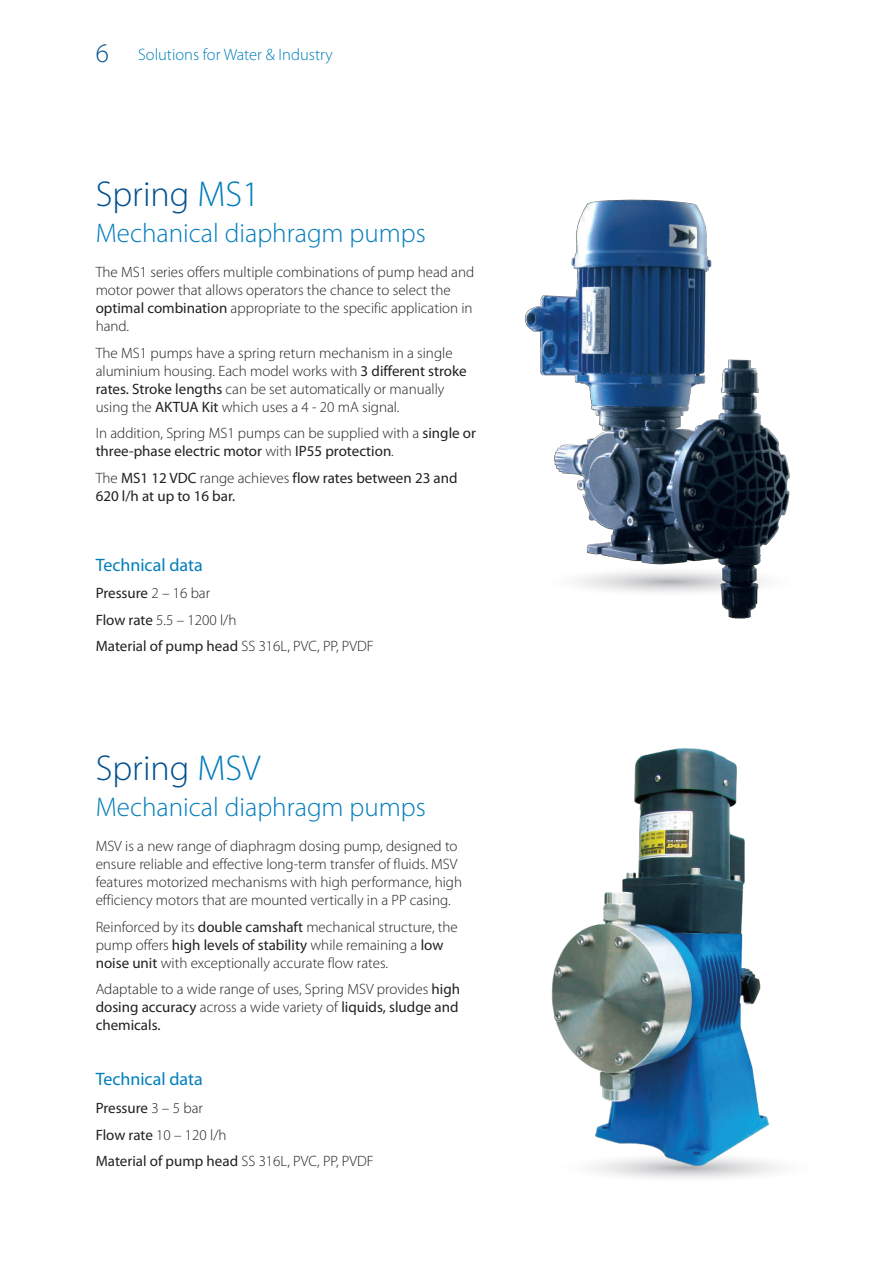
<style>
.page{position:relative;width:893px;height:1263px;background:#fff}
.page>*{position:absolute;margin:0;border:0;box-sizing:border-box;transform-origin:0 0}
.t1{font:300 36px "Myriad Pro";color:#004f8f}
.t2{font:300 27px "Myriad Pro";color:#007dbb}
.t3{font:18px "Myriad Pro";color:#007dbb}
.t4{font:300 16.5px "Myriad Pro";color:#007dbb}
.t5{font:300 15px/18px "Myriad Pro";color:#231f20}
.t6{font:15px/26.5px "Myriad Pro";color:#231f20}
.s1{font-size:27px;color:#004f8f}
.s2{color:#007dbb}
.s3{font-weight:400}
.s4{font-weight:300}
</style>
<div class="page">
<svg style="left:601px;top:1164px;width:180px;height:15px"></svg>
<img style="left:551px;top:748px;width:222px;height:424px">
<img style="left:524px;top:200px;width:266px;height:419px">
<p class="t4" style="left:96px;top:48px;width:239px"><span class="s1">6</span> Solutions for Water &amp; Industry</p>
<h1 class="t1" style="left:96px;top:180px;width:166px">Spring <span class="s2">MS1</span></h1>
<h2 class="t2" style="left:96px;top:223px;width:332px">Mechanical diaphragm pumps</h2>
<p class="t5" style="left:96px;top:264px;width:380px">The MS1 series offers multiple combinations of pump head and motor power that allows operators the chance to select the <span class="s3">optimal combination</span> appropriate to the specific application in hand.</p>
<p class="t5" style="left:96px;top:345px;width:373px">The MS1 pumps have a spring return mechanism in a single aluminium housing. Each model works with <span class="s3">3 different stroke rates. Stroke lengths</span> can be set automatically or manually using the <span class="s3">AKTUA Kit</span> which uses a 4 - 20 mA signal.</p>
<p class="t5" style="left:96px;top:425px;width:382px">In addition, Spring MS1 pumps can be supplied with a <span class="s3">single or three-phase electric motor</span> with <span class="s3">IP55 protection</span>.</p>
<p class="t6" style="left:96px;top:470px;width:363px;line-height:18px"><span class="s4">The</span> MS1 12 VDC <span class="s4">range achieves</span> flow rates between 23 and<br>620 l/h at up to 16 bar.</p>
<p class="t3" style="left:96px;top:558px;width:109px">Technical data</p>
<p class="t5" style="left:96px;top:581px;width:280px;line-height:26.5px"><span class="s3">Pressure</span> 2 – 16 bar<br><span class="s3">Flow rate</span> 5.5 – 1200 l/h<br><span class="s3">Material of pump head</span> SS 316L, PVC, PP, PVDF</p>
<h1 class="t1" style="left:96px;top:754px;width:166px">Spring <span class="s2">MSV</span></h1>
<h2 class="t2" style="left:96px;top:797px;width:332px">Mechanical diaphragm pumps</h2>
<p class="t5" style="left:96px;top:838px;width:368px">MSV is a new range of diaphragm dosing pump, designed to ensure reliable and effective long-term transfer of fluids. MSV features motorized mechanisms with high performance, high efficiency motors that are mounted vertically in a PP casing.</p>
<p class="t5" style="left:96px;top:919px;width:364px">Reinforced by its <span class="s3">double camshaft</span> mechanical structure, the pump offers <span class="s3">high levels of stability</span> while remaining a <span class="s3">low noise unit</span> with exceptionally accurate flow rates.</p>
<p class="t5" style="left:96px;top:981px;width:366px;text-align:justify">Adaptable to a wide range of uses, Spring MSV provides <span class="s3">high dosing accuracy</span> across a wide variety of <span class="s3">liquids, sludge and chemicals.</span></p>
<p class="t3" style="left:96px;top:1072px;width:109px">Technical data</p>
<p class="t6" style="left:96px;top:1096px;width:280px">Pressure <span class="s4">3 – 5 bar<br></span>Flow rate <span class="s4">10 – 120 l/h<br></span>Material of pump head <span class="s4">SS 316L, PVC, PP, PVDF</span></p>
</div>
